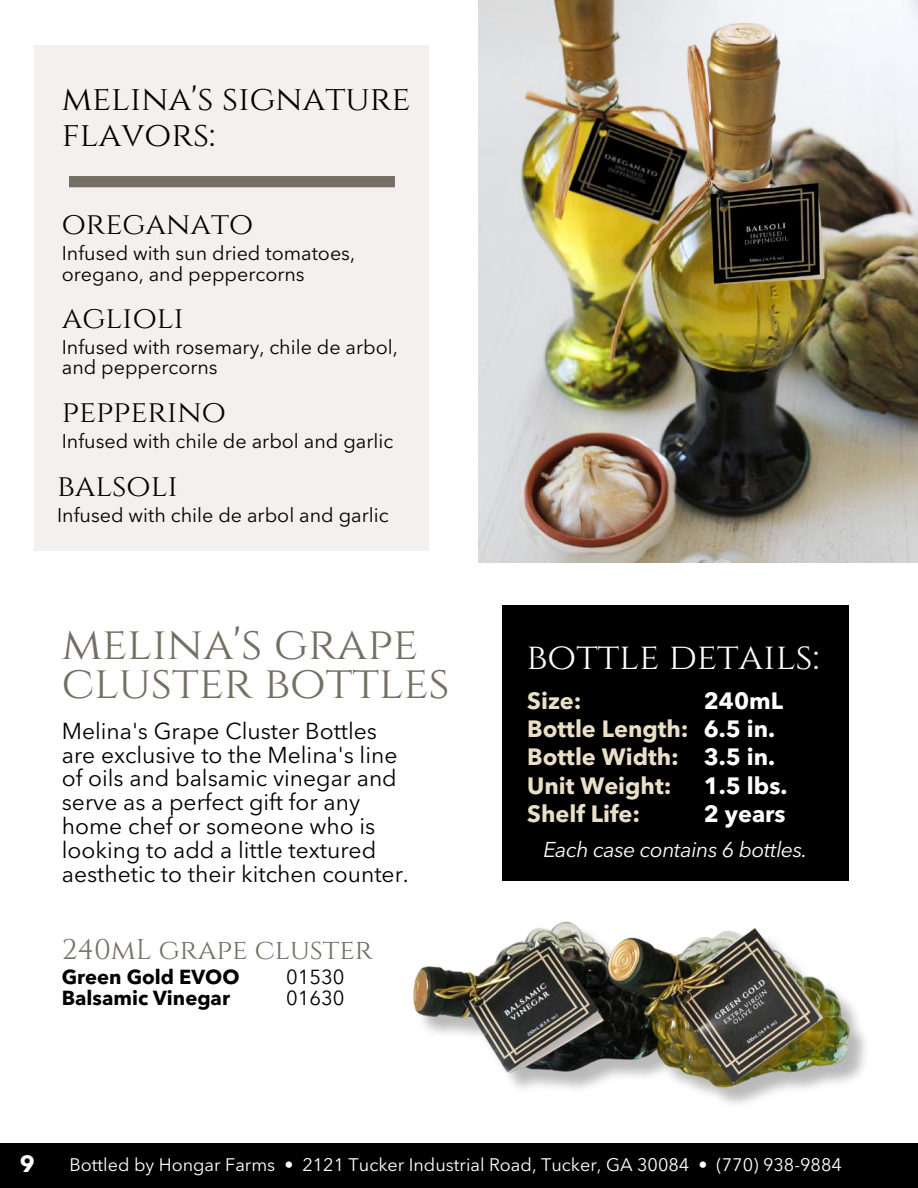
<style>
.page{position:relative;width:918px;height:1188px;background:#fff}
.page>*{position:absolute;margin:0;border:0;box-sizing:border-box;transform-origin:0 0}
.t1{font:45.9px/39.3px "Cinzel";color:#756f63}
.t2{font:37.05px "Cinzel";color:#fff}
.t3{font:34.65px/36px "Cinzel";color:#000}
.t4{font:31.2px "Cinzel";color:#000}
.t5{font:28.35px "Cinzel";color:#756f63}
.t6{font:700 23.4px/28.2px "Avenir Next LT Pro";color:#eadfc7}
.t7{font:700 23.4px/28.2px "Avenir Next LT Pro";color:#fff}
.t8{font:700 23.25px "Avenir Next LT Pro";color:#fff}
.t9{font:22.8px/24px "Avenir Next LT Pro";color:#000}
.t10{font:italic 21.3px "Avenir Next LT Pro";letter-spacing:-.02em;color:#fff}
.t11{font:700 20.1px/21.1px "Avenir Next LT Pro";color:#000}
.t12{font:20.1px/21.1px "Avenir Next LT Pro";color:#000}
.t13{font:19.8px/20.5px "Avenir Next LT Pro";color:#000}
.t14{font:18px "Avenir Next LT Pro";color:#fff}
</style>
<div class="page">
<div style="left:0;top:1143px;width:918px;height:45px;background:#000"></div>
<div style="left:35px;top:45px;width:394px;height:506px;background:#f3f1f0"></div>
<div style="left:69px;top:176px;width:326px;height:11px;background:#756f63"></div>
<div style="left:502px;top:605px;width:347px;height:276px;background:#000"></div>
<img style="left:413px;top:921px;width:453px;height:184px">
<img style="left:479px;top:0;width:439px;height:562px">
<h3 class="t3" style="left:62px;top:82px;width:350px">melina's signature flavors:</h3>
<h3 class="t4" style="left:62px;top:203px;width:193px">oreganato</h3>
<p class="t13" style="left:62px;top:245px;width:295px">Infused with sun dried tomatoes, oregano, and peppercorns</p>
<h3 class="t4" style="left:62px;top:297px;width:124px">aglioli</h3>
<p class="t13" style="left:62px;top:338px;width:338px">Infused with rosemary, chile de arbol, and peppercorns</p>
<h3 class="t4" style="left:62px;top:392px;width:165px">pepperino</h3>
<p class="t13" style="left:62px;top:433px;width:333px">Infused with chile de arbol and garlic</p>
<h3 class="t4" style="left:57px;top:465px;width:122px">balsoli</h3>
<p class="t13" style="left:57px;top:506px;width:333px">Infused with chile de arbol and garlic</p>
<h1 class="t1" style="left:62px;top:626px;width:390px">melina's grape cluster bottles</h1>
<p class="t9" style="left:62px;top:721px;width:349px">Melina's Grape Cluster Bottles are exclusive to the Melina's line of oils and balsamic vinegar and serve as a perfect gift for any home chef or someone who is looking to add a little textured aesthetic to their kitchen counter.</p>
<p class="t5" style="left:62px;top:932px;width:312px">240mL grape cluster</p>
<p class="t11" style="left:62px;top:968px;width:179px">Green Gold EVOO<br>Balsamic Vinegar</p>
<p class="t12" style="left:286px;top:968px;width:60px">01530<br>01630</p>
<h2 class="t2" style="left:526px;top:633px;width:294px">bottle details:</h2>
<p class="t6" style="left:527px;top:689px;width:163px">Size:<br>Bottle Length:<br>Bottle Width:<br>Unit Weight:<br>Shelf Life:</p>
<p class="t7" style="left:704px;top:689px;width:85px">240mL<br>6.5 in.<br>3.5 in.<br>1.5 lbs.<br>2 years</p>
<p class="t10" style="left:543px;top:841px;width:266px">Each case contains 6 bottles.</p>
<p class="t8" style="left:20px;top:1154px;width:17px">9</p>
<p class="t14" style="left:69px;top:1158px;width:774px">Bottled by Hongar Farms • 2121 Tucker Industrial Road, Tucker, GA 30084 • (770) 938-9884</p>
</div>
